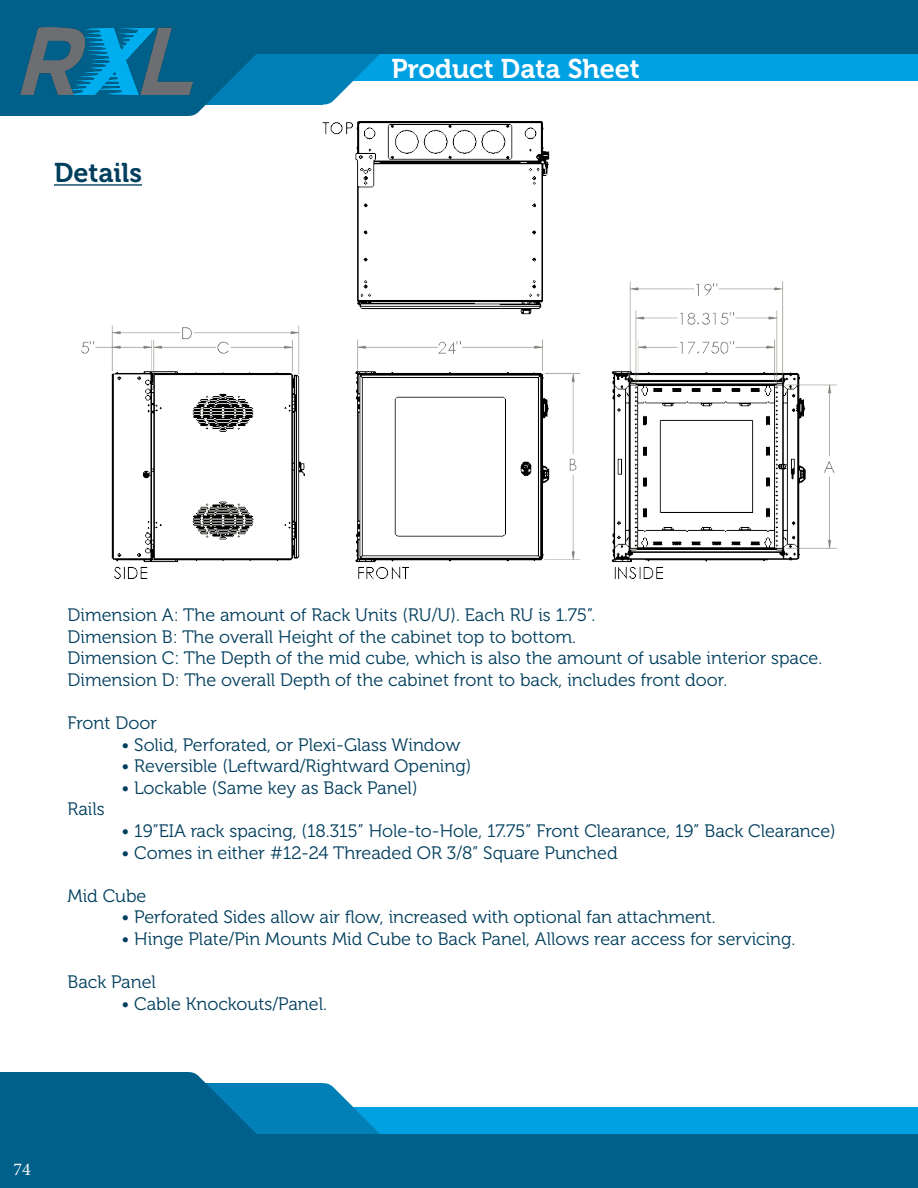
<style>
.page{position:relative;width:918px;height:1188px;background:#fff}
.page>*{position:absolute;margin:0;border:0;box-sizing:border-box;transform-origin:0 0}
.t1{font:27px "Museo 700";color:#fff}
.t2{font:27px "Museo 700";color:#003e5d}
.t3{font:18px "Museo 300";color:#003e5d}
.t4{font:18px "Minion Pro";color:#fff}
</style>
<div class="page">
<div style="left:0;top:1107px;width:918px;height:54px;background:#00a1e3"></div>
<div style="left:0;top:1134px;width:918px;height:54px;background:#006089"></div>
<svg style="left:189px;top:1072px;width:191px;height:62px"></svg>
<div style="left:0;top:1072px;width:189px;height:108px;background:#006089"></div>
<div style="left:0;top:27px;width:918px;height:54px;background:#00a1e3"></div>
<div style="left:0;top:0;width:918px;height:54px;background:#006089"></div>
<svg style="left:189px;top:54px;width:191px;height:62px"></svg>
<div style="left:0;top:8px;width:189px;height:108px;background:#006089"></div>
<img style="left:20px;top:27px;width:173px;height:67px">
<hr style="left:54px;top:184px;width:88px;height:2px;background:#003e5d">
<img style="left:81px;top:122px;width:756px;height:456px">
<p class="t2" style="left:54px;top:158px;width:90px">Details</p>
<h1 class="t1" style="left:392px;top:53px;width:250px">Product Data Sheet</h1>
<p class="t3" style="left:68px;top:605px;width:529px">Dimension A: The amount of Rack Units (RU/U). Each RU is 1.75”.</p>
<p class="t3" style="left:68px;top:627px;width:510px">Dimension B: The overall Height of the cabinet top to bottom.</p>
<p class="t3" style="left:68px;top:648px;width:756px">Dimension C: The Depth of the mid cube, which is also the amount of usable interior space.</p>
<p class="t3" style="left:68px;top:670px;width:661px">Dimension D: The overall Depth of the cabinet front to back, includes front door.</p>
<p class="t3" style="left:68px;top:713px;width:91px">Front Door</p>
<p class="t3" style="left:122px;top:735px;width:340px">• Solid, Perforated, or Plexi-Glass Window</p>
<p class="t3" style="left:122px;top:756px;width:351px">• Reversible (Leftward/Rightward Opening)</p>
<p class="t3" style="left:122px;top:778px;width:298px">• Lockable (Same key as Back Panel)</p>
<p class="t3" style="left:68px;top:800px;width:39px">Rails</p>
<p class="t3" style="left:122px;top:821px;width:716px">• 19”EIA rack spacing, (18.315” Hole-to-Hole, 17.75” Front Clearance, 19” Back Clearance)</p>
<p class="t3" style="left:122px;top:843px;width:498px">• Comes in either #12-24 Threaded OR 3/8” Square Punched</p>
<p class="t3" style="left:68px;top:886px;width:80px">Mid Cube</p>
<p class="t3" style="left:122px;top:908px;width:596px">• Perforated Sides allow air flow, increased with optional fan attachment.</p>
<p class="t3" style="left:122px;top:929px;width:675px">• Hinge Plate/Pin Mounts Mid Cube to Back Panel, Allows rear access for servicing.</p>
<p class="t3" style="left:68px;top:972px;width:90px">Back Panel</p>
<p class="t3" style="left:122px;top:994px;width:207px">• Cable Knockouts/Panel.</p>
<p class="t4" style="left:14px;top:1157px;width:19px">74</p>
</div>
